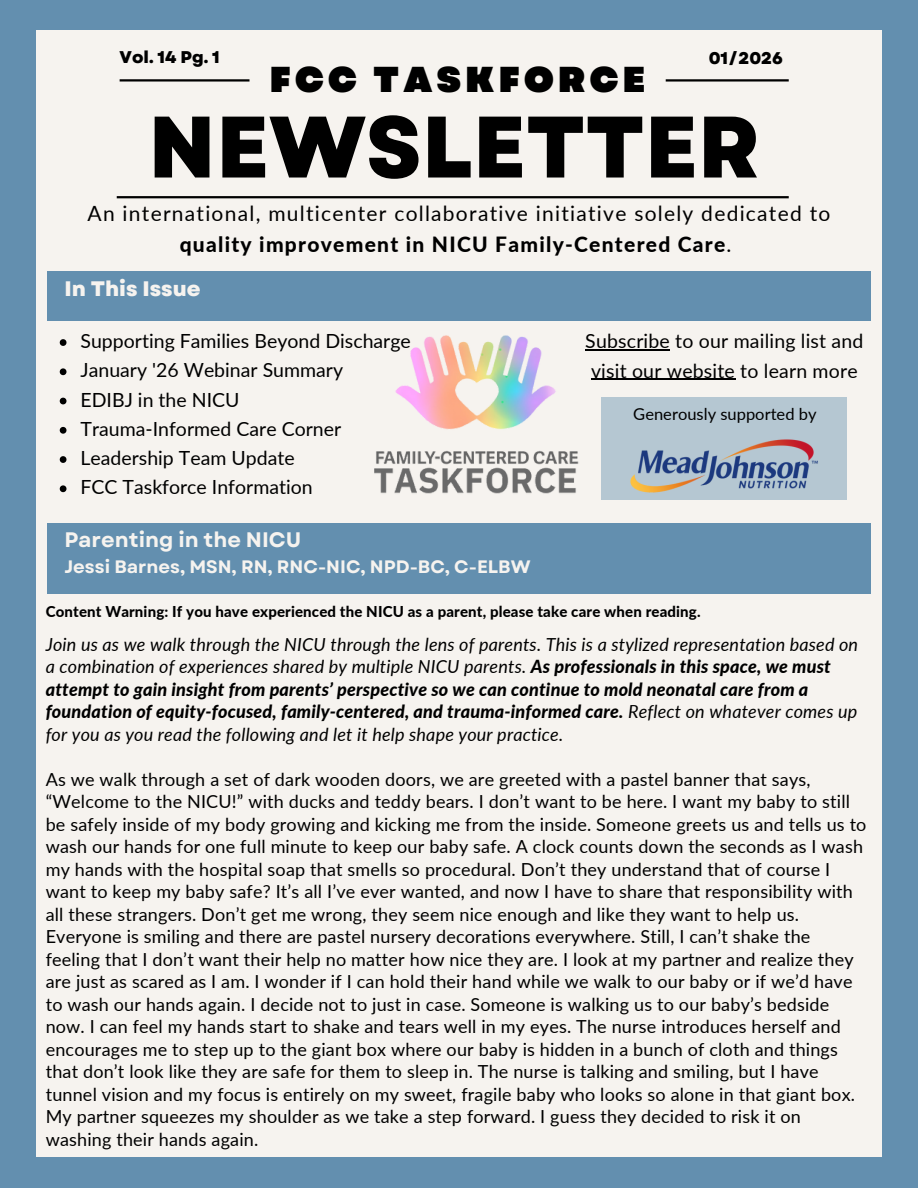
<style>
.page{position:relative;width:918px;height:1188px;background:#638faf}
.page>*{position:absolute;margin:0;border:0;box-sizing:border-box;transform-origin:0 0}
.t1{font:800 87px "Garet";color:#000}
.t2{font:900 36px "Garet";letter-spacing:.12em;color:#000}
.t3{font:21px/31.5px "Lato";letter-spacing:.06em;color:#000;text-align:center}
.t4{font:700 21px "Garet";color:#f6f3ef}
.t5{font:800 21px "Garet";color:#f6f3ef}
.t6{font:19.5px/29.2px "Lato";color:#000}
.t7{font:18px/22.5px "Lato";letter-spacing:.01em;color:#000}
.t8{font:italic 18px/22.5px "Lato";letter-spacing:.01em;color:#000}
.t9{font:700 18px "Garet";color:#f6f3ef}
.t10{font:800 16.95px "Garet";color:#000}
.t11{font:16.5px "Lato";color:#000}
.t12{font:800 15px "Lato";letter-spacing:.01em;color:#000}
.s1{font-weight:800}
</style>
<div class="page">
<div style="left:36px;top:31px;width:846px;height:1126px;background:#f6f3ef"></div>
<hr style="left:117px;top:196px;width:672px;height:2px;background:#000">
<hr style="left:120px;top:79px;width:130px;height:3px;background:#000">
<hr style="left:666px;top:79px;width:123px;height:3px;background:#000">
<div style="left:47px;top:271px;width:824px;height:50px;background:#638faf"></div>
<div style="left:47px;top:523px;width:824px;height:71px;background:#638faf"></div>
<img style="left:374px;top:335px;width:222px;height:159px">
<svg style="left:60px;top:339px;width:6px;height:7px"></svg>
<svg style="left:60px;top:368px;width:6px;height:7px"></svg>
<svg style="left:60px;top:398px;width:6px;height:6px"></svg>
<svg style="left:60px;top:427px;width:6px;height:7px"></svg>
<svg style="left:60px;top:456px;width:6px;height:7px"></svg>
<svg style="left:60px;top:485px;width:6px;height:7px"></svg>
<hr style="left:585px;top:350px;width:85px;height:1px;background:#000">
<hr style="left:591px;top:379px;width:144px;height:1px;background:#000">
<div style="left:602px;top:397px;width:245px;height:103px;background:#b5c7d2"></div>
<img style="left:630px;top:439px;width:188px;height:54px">
<p class="t10" style="left:120px;top:45px;width:102px">Vol. 14 Pg. 1</p>
<h5 class="t10" style="left:709px;top:46px;width:76px">01/2026</h5>
<h2 class="t2" style="left:270px;top:53px;width:377px">FCC TASKFORCE</h2>
<h1 class="t1" style="left:148px;top:84px;width:614px">NEWSLETTER</h1>
<h4 class="t3" style="left:88px;top:197px;width:744px">An international, multicenter collaborative initiative solely dedicated to <span class="s1">quality improvement in NICU Family-Centered Care</span>.</h4>
<h3 class="t5" style="left:64px;top:274px;width:138px">In This Issue</h3>
<h4 class="t6" style="left:81px;top:326px;width:332px">Supporting Families Beyond Discharge</h4>
<h4 class="t6" style="left:81px;top:355px;width:264px">January '26 Webinar Summary</h4>
<h4 class="t6" style="left:81px;top:384px;width:161px">EDIBJ in the NICU</h4>
<h4 class="t6" style="left:81px;top:414px;width:262px">Trauma-Informed Care Corner</h4>
<h4 class="t6" style="left:81px;top:443px;width:216px">Leadership Team Update</h4>
<h4 class="t6" style="left:81px;top:472px;width:234px">FCC Taskforce Information</h4>
<h5 class="t4" style="left:64px;top:524px;width:239px">Parenting in the NICU</h5>
<h5 class="t9" style="left:64px;top:554px;width:468px">Jessi Barnes, MSN, RN, RNC-NIC, NPD-BC, C-ELBW</h5>
<h4 class="t6" style="left:585px;top:326px;width:280px">Subscribe to our mailing list and visit our website to learn more</h4>
<h6 class="t11" style="left:633px;top:404px;width:185px">Generously supported by</h6>
<p class="t12" style="left:46px;top:603px;width:656px">Content Warning: If you have experienced the NICU as a parent, please take care when reading.</p>
<h6 class="t8" style="left:46px;top:633px;width:814px">Join us as we walk through the NICU through the lens of parents. This is a stylized representation based on a combination of experiences shared by multiple NICU parents. <span class="s1">As professionals in this space, we must attempt to gain insight from parents’ perspective so we can continue to mold neonatal care from a foundation of equity-focused, family-centered, and trauma-informed care.</span> Reflect on whatever comes up for you as you read the following and let it help shape your practice.</h6>
<h6 class="t7" style="left:46px;top:768px;width:822px">As we walk through a set of dark wooden doors, we are greeted with a pastel banner that says, “Welcome to the NICU!” with ducks and teddy bears. I don’t want to be here. I want my baby to still be safely inside of my body growing and kicking me from the inside. Someone greets us and tells us to wash our hands for one full minute to keep our baby safe. A clock counts down the seconds as I wash my hands with the hospital soap that smells so procedural. Don’t they understand that of course I want to keep my baby safe? It’s all I’ve ever wanted, and now I have to share that responsibility with all these strangers. Don’t get me wrong, they seem nice enough and like they want to help us.<br>Everyone is smiling and there are pastel nursery decorations everywhere. Still, I can’t shake the feeling that I don’t want their help no matter how nice they are. I look at my partner and realize they are just as scared as I am. I wonder if I can hold their hand while we walk to our baby or if we’d have to wash our hands again. I decide not to just in case. Someone is walking us to our baby’s bedside now. I can feel my hands start to shake and tears well in my eyes. The nurse introduces herself and encourages me to step up to the giant box where our baby is hidden in a bunch of cloth and things that don’t look like they are safe for them to sleep in. The nurse is talking and smiling, but I have tunnel vision and my focus is entirely on my sweet, fragile baby who looks so alone in that giant box.<br>My partner squeezes my shoulder as we take a step forward. I guess they decided to risk it on washing their hands again.</h6>
</div>
